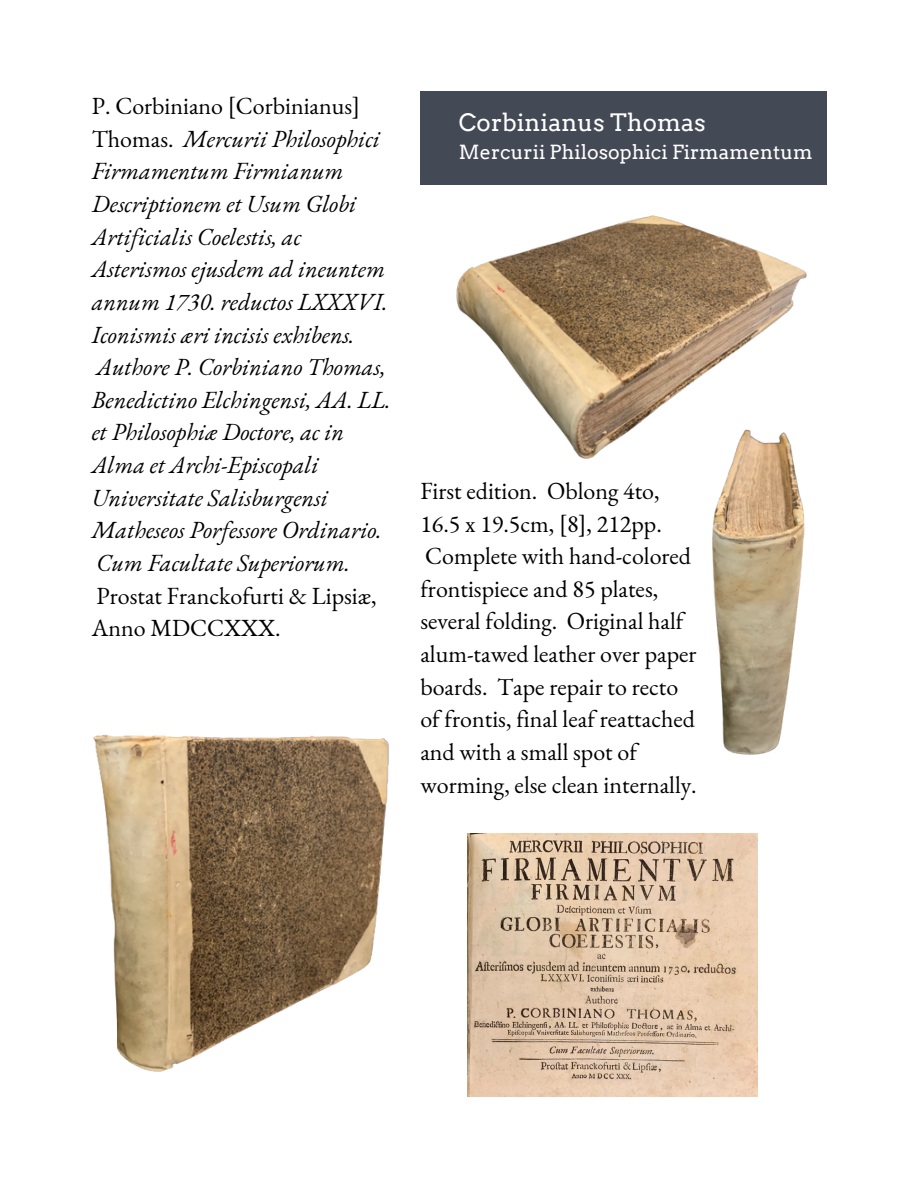
<style>
.page{position:relative;width:918px;height:1188px;background:#fff}
.page>*{position:absolute;margin:0;border:0;box-sizing:border-box;transform-origin:0 0}
.t1{font:italic 24px/32.7px "EB Garamond";color:#000}
.t2{font:24px/32.7px "EB Garamond";color:#000}
.t3{font:24px "Arvo";color:#fff}
.t4{font:19.5px "Arvo";color:#fff}
.s1{font-style:normal}
</style>
<div class="page">
<div style="left:420px;top:92px;width:406px;height:93px;background:#444956"></div>
<img style="left:456px;top:215px;width:351px;height:244px">
<img style="left:699px;top:416px;width:108px;height:339px">
<img style="left:93px;top:734px;width:296px;height:338px">
<img style="left:468px;top:833px;width:290px;height:263px">
<p class="t1" style="left:92px;top:89px;width:300px"><span class="s1">P. Corbiniano [Corbinianus]<br>Thomas.</span> Mercurii Philosophici<br>Firmamentum Firmianum<br>Descriptionem et Usum Globi<br>Artificialis Coelestis, ac<br>Asterismos ejusdem ad ineuntem annum 1730. reductos LXXXVI.<br>Iconismis æri incisis exhibens.<br>Authore P. Corbiniano Thomas,<br>Benedictino Elchingensi, AA. LL. et Philosophiæ Doctore, ac in<br>Alma et Archi-Episcopali<br>Universitate Salisburgensi<br>Matheseos Porfessore Ordinario.<br>Cum Facultate Superiorum.</p>
<p class="t2" style="left:92px;top:579px;width:286px">Prostat Franckofurti &amp; Lipsiæ,<br>Anno MDCCXXX.</p>
<p class="t3" style="left:459px;top:108px;width:248px">Corbinianus Thomas</p>
<p class="t4" style="left:459px;top:140px;width:355px">Mercurii Philosophici Firmamentum</p>
<p class="t2" style="left:420px;top:474px;width:278px">First edition. Oblong 4to,<br>16.5 x 19.5cm, [8], 212pp.<br>Complete with hand-colored frontispiece and 85 plates, several folding. Original half alum-tawed leather over paper boards. Tape repair to recto of frontis, final leaf reattached and with a small spot of worming, else clean internally.</p>
</div>
